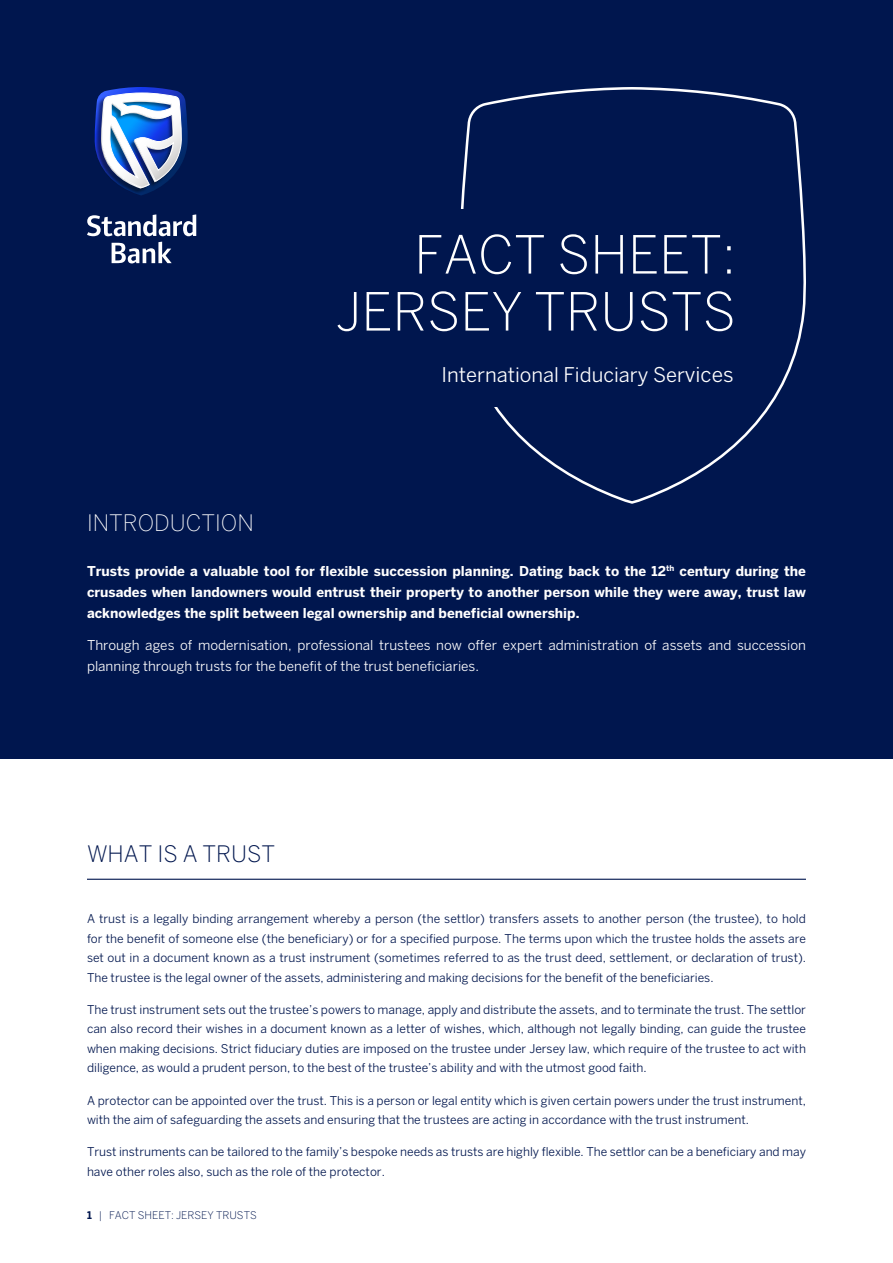
<style>
.page{position:relative;width:893px;height:1263px;background:#fff}
.page>*{position:absolute;margin:0;border:0;box-sizing:border-box;transform-origin:0 0}
.t1{font:300 52.05px/57px "Benton Sans";color:#fff;text-align:right}
.t2{font:200 22.5px "Benton Sans";color:#fff}
.t3{font:300 22.5px "Benton Sans";color:#00164e}
.t4{font:20.1px "Benton Sans";color:#fff}
.t5{font:700 13.5px/21px "Benton Sans";color:#fff;text-align:justify}
.t6{font:13.5px/21px "Benton Sans";color:#fff}
.t7{font:12px/19.5px "Benton Sans";color:#00164e;text-align:justify}
.t8{font:300 10.5px "Benton Sans";color:#00164e}
.s1{font-size:20.85px}
.s2{font-weight:700}
</style>
<div class="page">
<div style="left:0;top:0;width:893px;height:758px;background:#00164e"></div>
<hr style="left:87px;top:879px;width:719px;height:1px;background:#00164e">
<svg style="left:112px;top:242px;width:60px;height:21px"></svg>
<svg style="left:87px;top:214px;width:109px;height:22px"></svg>
<img style="left:94px;top:87px;width:94px;height:108px">
<svg style="left:460px;top:87px;width:346px;height:417px"></svg>
<div style="left:444px;top:210px;width:65px;height:197px;background:#00164e"></div>
<h1 class="t1" style="left:336px;top:226px;width:401px">FACT SHEET:<br>JERSEY TRUSTS</h1>
<h3 class="t4" style="left:441px;top:363px;width:294px">International Fiduciary Ser<span class="s1">vices</span></h3>
<h2 class="t2" style="left:87px;top:509px;width:168px">INTRODUCTION</h2>
<p class="t5" style="left:87px;top:560px;width:720px">Trusts provide a valuable tool for flexible succession planning. Dating back to the 12<sup>th</sup> century during the crusades when landowners would entrust their property to another person while they were away, trust law acknowledges the split between legal ownership and beneficial ownership.</p>
<p class="t6" style="left:87px;top:634px;width:720px">Through ages of modernisation, professional trustees now offer expert administration of assets and succession planning through trusts for the benefit of the trust beneficiaries.</p>
<h2 class="t3" style="left:87px;top:840px;width:190px">WHAT IS A TRUST</h2>
<p class="t7" style="left:87px;top:909px;width:721px">A trust is a legally binding arrangement whereby a person (the settlor) transfers assets to another person (the trustee), to hold for the benefit of someone else (the beneficiary) or for a specified purpose. The terms upon which the trustee holds the assets are set out in a document known as a trust instrument (sometimes referred to as the trust deed, settlement, or declaration of trust).<br>The trustee is the legal owner of the assets, administering and making decisions for the benefit of the beneficiaries.</p>
<p class="t7" style="left:87px;top:1000px;width:720px">The trust instrument sets out the trustee’s powers to manage, apply and distribute the assets, and to terminate the trust. The settlor can also record their wishes in a document known as a letter of wishes, which, although not legally binding, can guide the trustee when making decisions. Strict fiduciary duties are imposed on the trustee under Jersey law, which require of the trustee to act with diligence, as would a prudent person, to the best of the trustee’s ability and with the utmost good faith.</p>
<p class="t7" style="left:87px;top:1090px;width:720px">A protector can be appointed over the trust. This is a person or legal entity which is given certain powers under the trust instrument, with the aim of safeguarding the assets and ensuring that the trustees are acting in accordance with the trust instrument.</p>
<p class="t7" style="left:87px;top:1142px;width:721px">Trust instruments can be tailored to the family’s bespoke needs as trusts are highly flexible. The settlor can be a beneficiary and may have other roles also, such as the role of the protector.</p>
<p class="t8" style="left:87px;top:1209px;width:171px"><span class="s2">1</span> | FACT SHEET: JERSEY TRUSTS</p>
</div>
